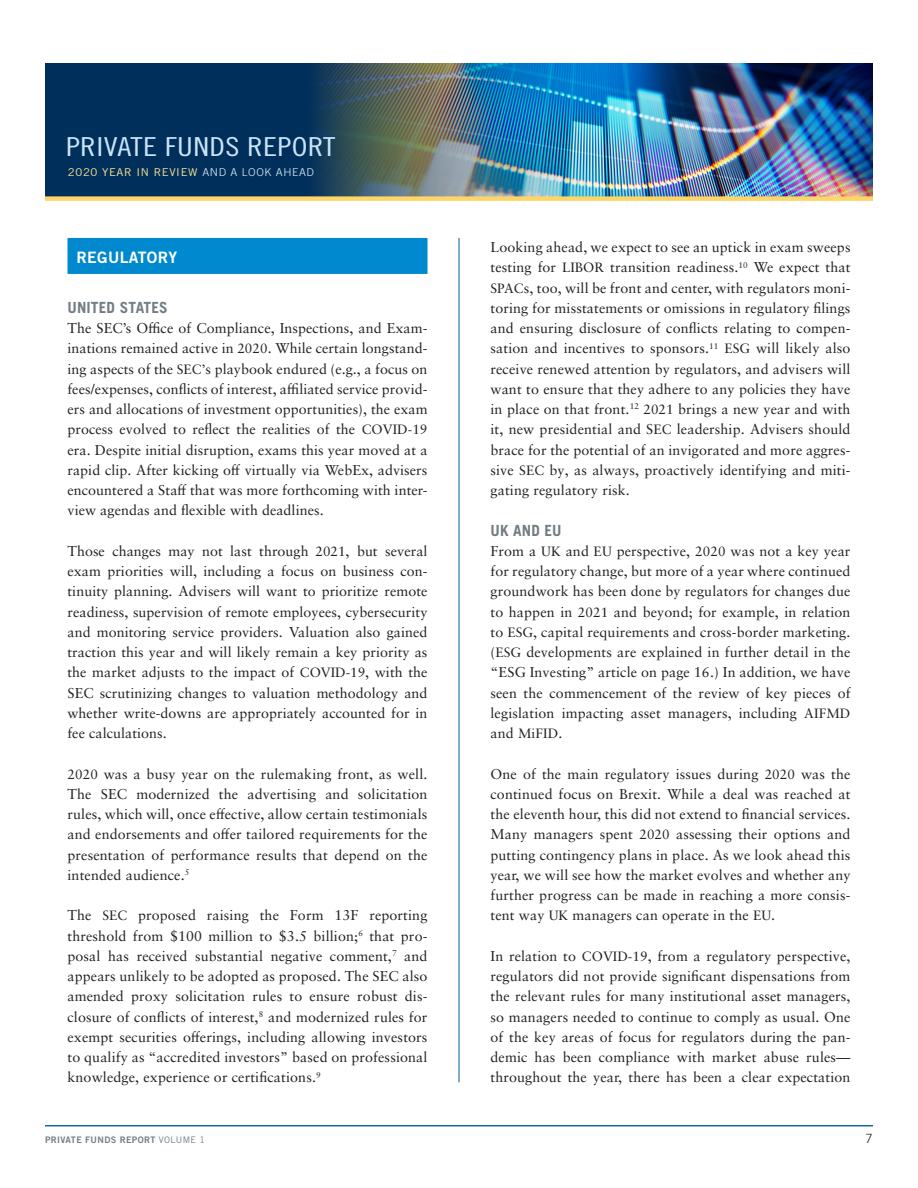
<style>
.page{position:relative;width:918px;height:1188px;background:#fff}
.page>*{position:absolute;margin:0;border:0;box-sizing:border-box;transform-origin:0 0}
.t1{font:26.1px "Trade Gothic LT Pro Cn 18";letter-spacing:.01em;color:#cae4f5;scale:1.2 1}
.PE_HEAD__K_O{font:15.75px "Trade Gothic LT Pro Bd 2";letter-spacing:.02em;color:#fff}
.PE_SUBHEAD1{font:700 15.3px "Trade Gothic LT Pro";letter-spacing:.01em;color:#717d83}
.PE_BODY{font:14.25px/20.2px "Sabon LT Pro";letter-spacing:.01em;color:#231f20;text-align:justify}
.PE_BODY-2{font:13.5px "Sabon LT Pro";letter-spacing:.01em;color:#231f20}
.t2{font:12.75px "Trade Gothic LT Pro";color:#3e3e3f}
.t3{font:10.8px "Trade Gothic LT Pro";letter-spacing:.055em;color:#ffe68f;scale:1.05 1}
.t4{font:9px "Trade Gothic LT Pro Bd 2";letter-spacing:.04em;color:#717d83}
.s1{font-weight:300;color:#e3f1fa}
.s2{font-size:13.5px}
.s3{font-family:"Trade Gothic LT Pro"}
.s4{font-size:14.25px}
</style>
<div class="page">
<div style="left:45px;top:63px;width:828px;height:136px;background:#002f5c"></div>
<img style="left:316px;top:63px;width:557px;height:133px">
<div style="left:45px;top:196px;width:828px;height:5px;background:#fed667"></div>
<hr style="left:459px;top:238px;width:1px;height:844px;background:#005d95">
<hr style="left:45px;top:1125px;width:828px;height:1px;background:#005d95">
<div style="left:68px;top:238px;width:360px;height:36px;background:#0089cf"></div>
<h1 class="t1" style="left:66px;top:131px;width:226px">PRIVATE FUNDS REPORT</h1>
<p class="t3" style="left:68px;top:165px;width:236px">2020 YEAR IN REVIEW <span class="s1">AND A LOOK AHEAD</span></p>
<p class="PE_HEAD__K_O" style="left:76px;top:247px;width:102px">REGULATORY</p>
<p class="PE_SUBHEAD1" style="left:68px;top:298px;width:102px">UNITED STATES</p>
<p class="PE_BODY" style="left:68px;top:318px;width:362px">The SEC’s Office of Compliance, Inspections, and Exam&shy;inations remained active in <span class="s2">2020</span>. While certain longstand&shy;ing aspects of the <span class="s2">SEC’</span>s playbook endured (e.g., a focus on fees/expenses, conflicts of interest, affiliated service provid&shy;ers and allocations of investment opportunities), the exam process evolved to reflect the realities of the <span class="s2">COVID-19 </span>era. Despite initial disruption, exams this year moved at a rapid clip. After kicking off virtually via WebEx, advisers encountered a Staff that was more forthcoming with inter&shy;view agendas and flexible with deadlines.</p>
<p class="PE_BODY" style="left:68px;top:540px;width:362px">Those changes may not last through <span class="s2">2021</span>, but several exam priorities will, including a focus on business con&shy;tinuity planning. Advisers will want to prioritize remote readiness, supervision of remote employees, cybersecurity and monitoring service providers. Valuation also gained traction this year and will likely remain a key priority as the market adjusts to the impact of <span class="s2">COVID-19</span>, with the SEC scrutinizing changes to valuation methodology and whether write-downs are appropriately accounted for in fee calculations.</p>
<p class="PE_BODY" style="left:68px;top:763px;width:362px"><span class="s2">2020</span> was a busy year on the rulemaking front, as well.<br>The SEC modernized the advertising and solicitation rules, which will, once effective, allow certain testimonials and endorsements and offer tailored requirements for the presentation of performance results that depend on the intended audience.<sup>5</sup></p>
<p class="PE_BODY" style="left:68px;top:905px;width:362px">The <span class="s2">SEC</span> proposed raising the Form 13F reporting threshold from $100 million to $3.5 billion;<sup>6</sup> that pro&shy;posal has received substantial negative comment,<sup>7</sup> and appears unlikely to be adopted as proposed. The SEC also amended proxy solicitation rules to ensure robust dis&shy;closure of conflicts of interest,<sup>8</sup> and modernized rules for exempt securities offerings, including allowing investors to qualify as “accredited investors” based on professional knowledge, experience or certifications.<sup>9</sup></p>
<p class="t4" style="left:45px;top:1134px;width:162px">PRIVATE FUNDS REPORT <span class="s3">VOLUME 1</span></p>
<p class="PE_BODY" style="left:490px;top:237px;width:362px">Looking ahead, we expect to see an uptick in exam sweeps testing for <span class="s2">LIBOR</span> transition readiness.<sup>10</sup> We expect that <span class="s2">SPAC</span>s, too, will be front and center, with regulators moni&shy;toring for misstatements or omissions in regulatory filings and ensuring disclosure of conflicts relating to compen&shy;sation and incentives to sponsors.<sup>11</sup> <span class="s2">ESG</span> will likely also receive renewed attention by regulators, and advisers will want to ensure that they adhere to any policies they have in place on that front.<sup>12</sup> <span class="s2">2021</span> brings a new year and with it, new presidential and S<span class="s2">EC</span> leadership. Advisers should brace for the potential of an invigorated and more aggres&shy;sive <span class="s2">SEC</span> by, as always, proactively identifying and miti&shy;gating regulatory risk.</p>
<p class="PE_SUBHEAD1" style="left:490px;top:521px;width:73px">UK AND EU</p>
<p class="PE_BODY" style="left:490px;top:540px;width:362px">From a <span class="s2">UK</span> and <span class="s2">EU</span> perspective, <span class="s2">2020</span> was not a key year for regulatory change, but more of a year where continued groundwork has been done by regulators for changes due to happen in <span class="s2">2021</span> and beyond; for example, in relation to <span class="s2">ESG</span>, capital requirements and cross-border marketing. (<span class="s2">ESG</span> developments are explained in further detail in the “ESG Investing” article on page 16.) In addition, we have seen the commencement of the review of key pieces of legislation impacting asset managers, including <span class="s2">AIFMD</span></p>
<p class="PE_BODY-2" style="left:490px;top:725px;width:73px"><span class="s4">and</span> MiFID<span class="s4">.</span></p>
<p class="PE_BODY" style="left:490px;top:763px;width:362px">One of the main regulatory issues during <span class="s2">2020</span> was the continued focus on Brexit. While a deal was reached at the eleventh hour, this did not extend to financial services.<br>Many managers spent <span class="s2">2020</span> assessing their options and putting contingency plans in place. As we look ahead this year, we will see how the market evolves and whether any further progress can be made in reaching a more consis&shy;tent way <span class="s2">UK</span> managers can operate in the <span class="s2">EU</span>.</p>
<p class="PE_BODY" style="left:490px;top:945px;width:362px">In relation to <span class="s2">COVID-19</span>, from a regulatory perspective, regulators did not provide significant dispensations from the relevant rules for many institutional asset managers, so managers needed to continue to comply as usual. One of the key areas of focus for regulators during the pan&shy;demic has been compliance with market abuse rules— throughout the year, there has been a clear expectation</p>
<p class="t2" style="left:865px;top:1131px;width:9px">7</p>
</div>
